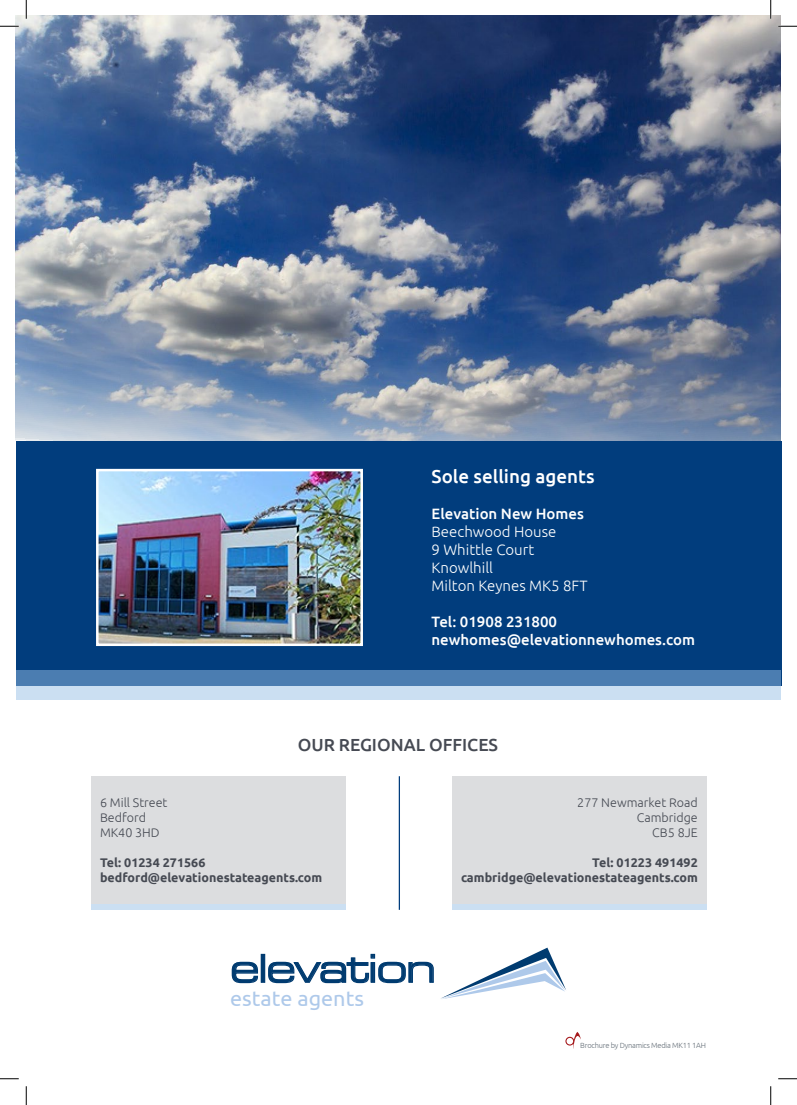
<style>
.page{position:relative;width:797px;height:1105px;background:#fff}
.page>*{position:absolute;margin:0;border:0;box-sizing:border-box;transform-origin:0 0}
.t1{font:38.38px "Eurostile LT Std Ex 2";letter-spacing:-.045em;color:#003b70}
.t2{font:21.62px "Ubuntu";color:#aec9ea}
.t3{font:500 18.75px "Ubuntu";color:#fff}
.t4{font:500 17.5px "Ubuntu";color:#464a53}
.t5{font:500 15px/18px "Ubuntu";color:#fff}
.t6{font:300 15px/18px "Ubuntu";color:#fff}
.t7{font:700 12.5px/15px "Ubuntu";color:#464a53;text-align:right}
.t8{font:300 12.5px/15px "Ubuntu";color:#464a53;text-align:right}
.t9{font:300 7.5px "Ubuntu";letter-spacing:-.03em;color:#667079}
</style>
<div class="page">
<img style="left:16px;top:16px;width:764px;height:425px">
<div style="left:16px;top:441px;width:765px;height:244px;background:#013d7d"></div>
<img style="left:99px;top:472px;width:261px;height:171px">
<div style="left:96px;top:469px;width:267px;height:177px;border:2px solid #fff"></div>
<svg style="left:16px;top:671px;width:764px;height:29px;background:#88acd0"></svg>
<div style="left:92px;top:904px;width:253px;height:6px;background:#cbdff2"></div>
<div style="left:452px;top:904px;width:254px;height:6px;background:#cbdff2"></div>
<div style="left:452px;top:776px;width:254px;height:128px;background:#dcdddf"></div>
<div style="left:92px;top:776px;width:253px;height:128px;background:#dcdddf"></div>
<hr style="left:399px;top:776px;width:1px;height:134px;background:#013d7d">
<svg style="left:441px;top:948px;width:125px;height:51px"></svg>
<svg style="left:231px;top:961px;width:27px;height:23px"></svg>
<div style="left:261px;top:954px;width:4px;height:29px;border:1px solid #003b70"></div>
<svg style="left:268px;top:954px;width:166px;height:30px"></svg>
<svg style="left:565px;top:1032px;width:16px;height:17px"></svg>
<svg style="left:0;top:25px;width:19px;height:2px"></svg>
<svg style="left:778px;top:25px;width:19px;height:2px"></svg>
<svg style="left:0;top:1078px;width:19px;height:1px"></svg>
<svg style="left:778px;top:1078px;width:19px;height:1px"></svg>
<svg style="left:25px;top:0;width:2px;height:19px"></svg>
<svg style="left:25px;top:1086px;width:2px;height:19px"></svg>
<svg style="left:770px;top:0;width:1px;height:19px"></svg>
<svg style="left:770px;top:1086px;width:1px;height:19px"></svg>
<h3 class="t3" style="left:431px;top:465px;width:164px">Sole selling agents</h3>
<p class="t5" style="left:431px;top:504px;width:154px">Elevation New Homes</p>
<p class="t6" style="left:431px;top:523px;width:158px">Beechwood House<br>9 Whittle Court<br>Knowlhill<br>Milton Keynes MK5 8FT</p>
<p class="t5" style="left:431px;top:612px;width:265px">Tel: 01908 231800 newhomes@elevationnewhomes.com</p>
<h3 class="t4" style="left:298px;top:733px;width:202px">OUR REGIONAL OFFICES</h3>
<p class="t8" style="left:100px;top:795px;width:69px;text-align:left">6 Mill Street<br>Bedford<br>MK40 3HD</p>
<p class="t7" style="left:100px;top:855px;width:224px;text-align:left">Tel: 01234 271566 bedford@elevationestateagents.com</p>
<h1 class="t1" style="left:230px;top:942px;width:208px">elevation</h1>
<h2 class="t2" style="left:230px;top:985px;width:135px">estate agents</h2>
<p class="t8" style="left:577px;top:795px;width:122px">277 Newmarket Road<br>Cambridge<br>CB5 8JE</p>
<p class="t7" style="left:461px;top:855px;width:238px">Tel: 01223 491492 cambridge@elevationestateagents.com</p>
<p class="t9" style="left:580px;top:1041px;width:127px">Brochure by Dynamics Media MK11 1AH</p>
</div>
